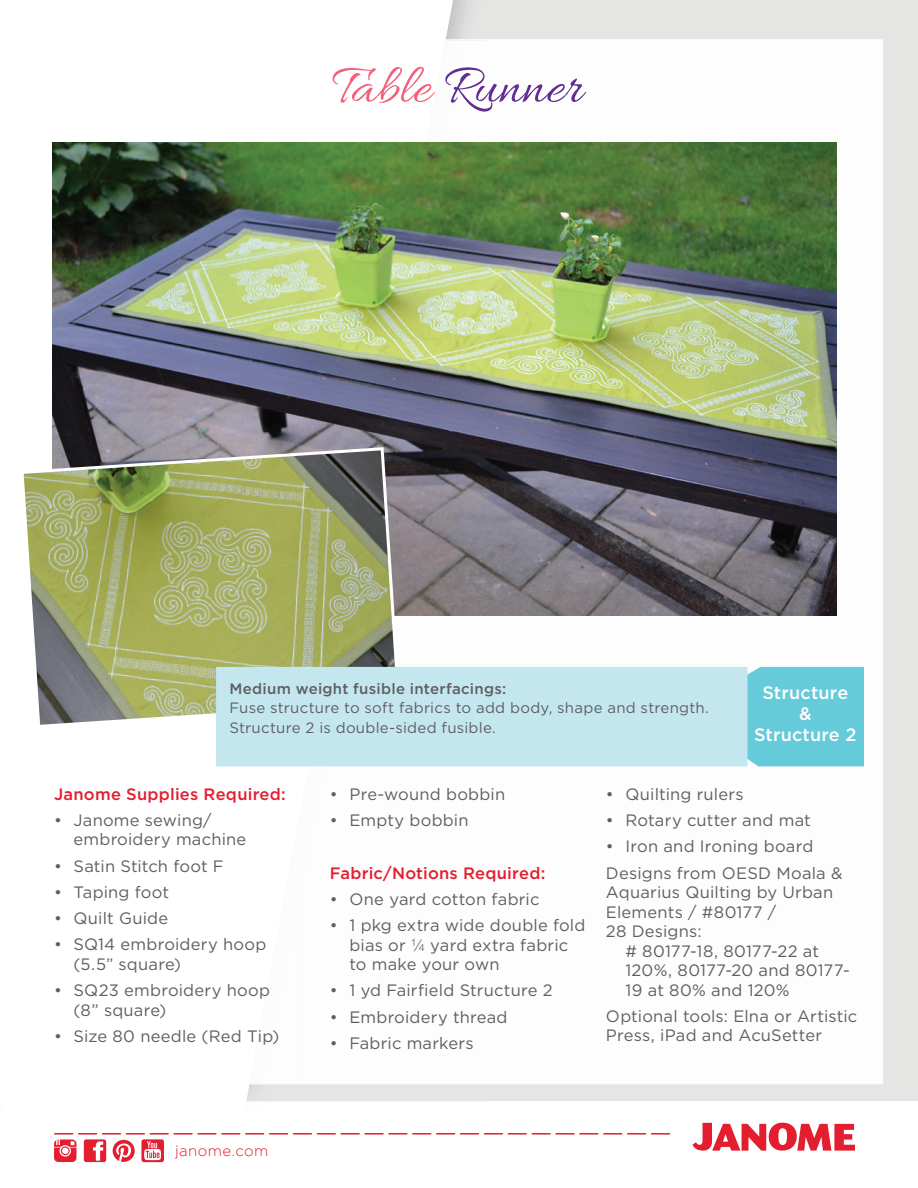
<style>
.page{position:relative;width:918px;height:1188px;background:#fff}
.page>*{position:absolute;margin:0;border:0;box-sizing:border-box;transform-origin:0 0}
.t1{font:57px "Allura";color:#612d91}
.t2{font:500 18px/21px "Gotham HTF";letter-spacing:.01em;color:#fff;text-align:center}
.t3{font:16.5px/19.5px "Gotham HTF";letter-spacing:.01em;color:#5f5f62}
.t4{font:500 16.5px "Gotham HTF";letter-spacing:.015em;color:#e41d2f}
.t5{font:15px/19.5px "Gotham HTF";letter-spacing:.015em;color:#5f5f62}
.t6{font:500 15px "Gotham HTF";letter-spacing:.02em;color:#5f5f62}
.t7{font:300 15px "Gotham";letter-spacing:.025em;color:#e41d2f}
.s1{color:#f0617c}
.s2{font-family:"Helvetica";font-weight:300}
</style>
<div class="page">
<svg style="left:693px;top:1123px;width:162px;height:28px"></svg>
<svg style="left:54px;top:1133px;width:615px;height:29px"></svg>
<div style="left:0;top:0;width:918px;height:1101px;background:#e5e6e4"></div>
<img style="left:455px;top:0;width:33px;height:40px">
<hr style="left:488px;top:39px;width:395px;height:1px;background:#f9faf9">
<div style="left:1px;top:0;width:454px;height:1102px;background:#fff"></div>
<img style="left:445px;top:1083px;width:43px;height:1px">
<div style="left:488px;top:40px;width:395px;height:1043px;background:#fdfdfd"></div>
<div style="left:445px;top:40px;width:43px;height:1043px;background:#fdfdfd"></div>
<div style="left:35px;top:40px;width:410px;height:1044px;background:#fff"></div>
<img style="left:52px;top:142px;width:785px;height:474px">
<svg style="left:19px;top:446px;width:383px;height:284px;background:#a0a673"></svg>
<div style="left:747px;top:667px;width:117px;height:99px;background:#65cada"></div>
<div style="left:216px;top:667px;width:531px;height:99px;background:#c4e7ef"></div>
<h1 class="t1" style="left:332px;top:55px;width:252px"><span class="s1">Table</span> Runner</h1>
<p class="t6" style="left:230px;top:680px;width:278px">Medium weight fusible interfacings:</p>
<p class="t5" style="left:230px;top:698px;width:481px">Fuse structure to soft fabrics to add body, shape and strength.<br>Structure 2 is double-sided fusible.</p>
<p class="t2" style="left:754px;top:682px;width:104px">Structure &amp;<br>Structure 2</p>
<p class="t4" style="left:54px;top:785px;width:233px">Janome Supplies Required:</p>
<p class="t3" style="left:74px;top:810px;width:174px;text-indent:-20px">• Janome sewing/ embroidery machine</p>
<p class="t3" style="left:54px;top:856px;width:171px">• Satin Stitch foot F</p>
<p class="t3" style="left:54px;top:882px;width:117px">• Taping foot</p>
<p class="t3" style="left:54px;top:908px;width:116px">• Quilt Guide</p>
<p class="t3" style="left:74px;top:935px;width:194px;text-indent:-20px">• SQ14 embroidery hoop (5.5” square)</p>
<p class="t3" style="left:74px;top:980px;width:198px;text-indent:-20px">• SQ23 embroidery hoop (8” square)</p>
<p class="t3" style="left:54px;top:1026px;width:227px">• Size 80 needle (Red Tip)</p>
<p class="t7" style="left:175px;top:1143px;width:95px">janome.com</p>
<p class="t3" style="left:330px;top:784px;width:177px">• Pre-wound bobbin</p>
<p class="t3" style="left:330px;top:810px;width:140px">• Empty bobbin</p>
<p class="t4" style="left:330px;top:863px;width:217px">Fabric/Notions Required:</p>
<p class="t3" style="left:330px;top:889px;width:211px">• One yard cotton fabric</p>
<p class="t3" style="left:349px;top:915px;width:237px;text-indent:-20px">• 1 pkg extra wide double fold bias or <span class="s2">¼</span> yard extra fabric to make your own</p>
<p class="t3" style="left:330px;top:980px;width:224px">• 1 yd Fairfield Structure 2</p>
<p class="t3" style="left:330px;top:1007px;width:179px">• Embroidery thread</p>
<p class="t3" style="left:330px;top:1033px;width:145px">• Fabric markers</p>
<p class="t3" style="left:606px;top:784px;width:139px">• Quilting rulers</p>
<p class="t3" style="left:606px;top:810px;width:206px">• Rotary cutter and mat</p>
<p class="t3" style="left:606px;top:833px;width:238px;line-height:26.2px">• Iron and Ironing board<br>Designs from OESD Moala &amp;</p>
<p class="t3" style="left:606px;top:882px;width:229px">Aquarius Quilting by Urban<br>Elements / #80177 /<br>28 Designs:</p>
<p class="t3" style="left:625px;top:941px;width:226px"># 80177-18, 80177-22 at<br>120%, 80177-20 and 80177-<br>19 at 80% and 120%</p>
<p class="t3" style="left:606px;top:1006px;width:253px">Optional tools: Elna or Artistic<br>Press, iPad and AcuSetter</p>
</div>
